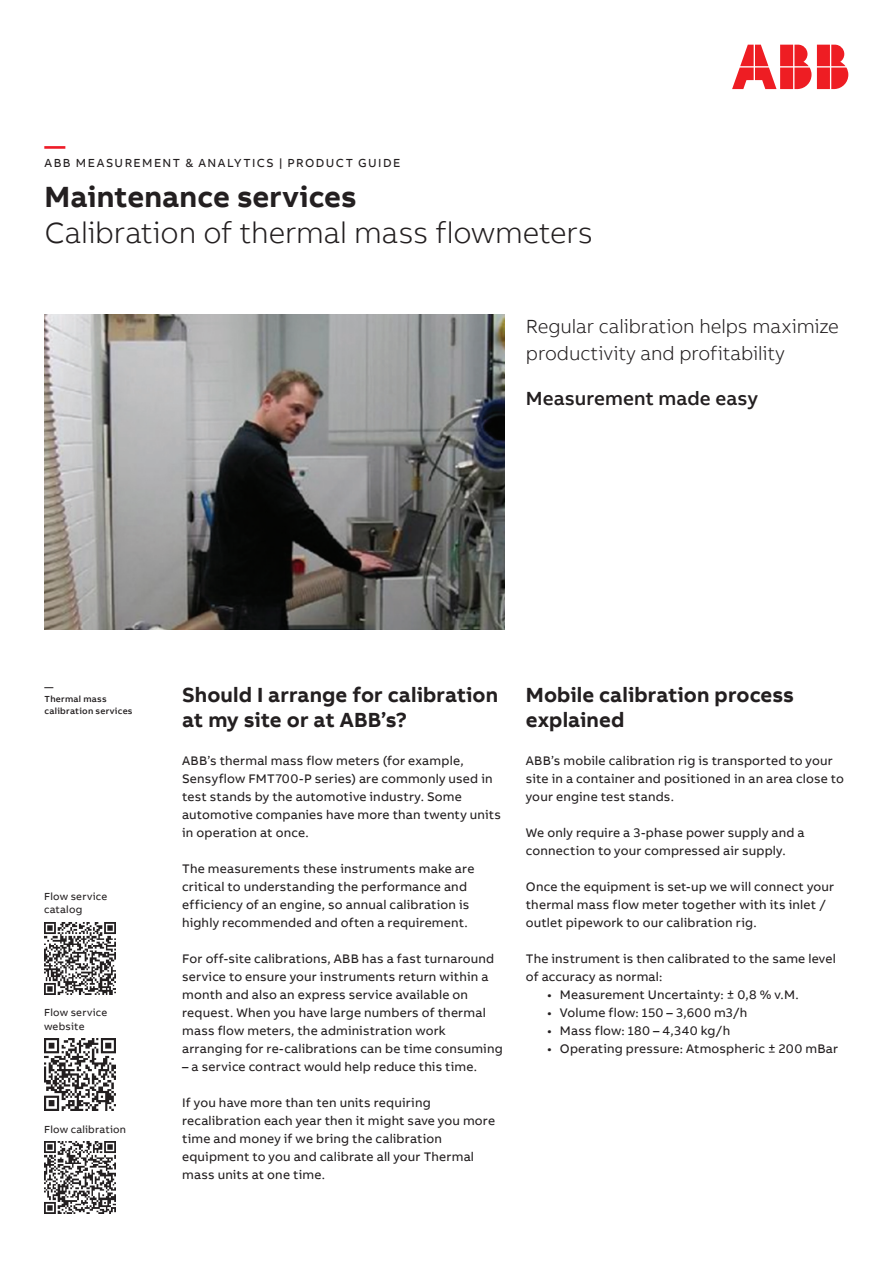
<style>
.page{position:relative;width:893px;height:1263px;background:#fff}
.page>*{position:absolute;margin:0;border:0;box-sizing:border-box;transform-origin:0 0}
.Subheadline_M_20pt_2{font:300 30px "AB Bvoice";letter-spacing:-.005em;color:#231f20}
.Headline_M_20pt_24pt{font:700 30px "AB Bvoice";letter-spacing:.005em;color:#231f20}
.Heading_Lvl_1_Bold_1{font:700 21px/25.2px "AB Bvoice";letter-spacing:.005em;color:#231f20}
.Headline_M_20pt_24pt-2{font:700 21px "AB Bvoice";color:#ee1c28}
.Lead_Light_13pt_18pt{font:300 19.5px/27px "AB Bvoice";letter-spacing:-.005em;color:#231f20}
.MME_13pt_12pt{font:500 19.5px "AB Bvoice";color:#231f20}
.Body_text_8_5pt_12pt{font:12.75px/18px "AB Bvoice";letter-spacing:.015em;color:#231f20}
.Category_M_8pt_9_6pt{font:12px "AB Bvoice";letter-spacing:.12em;color:#231f20}
.Table_Content_Left_7{font:10.5px/13.5px "AB Bvoice";letter-spacing:.02em;color:#231f20}
.Caption_6pt_8pt{font:500 9px/12px "AB Bvoice";letter-spacing:.03em;color:#231f20}
</style>
<div class="page">
<img style="left:45px;top:315px;width:460px;height:315px">
<svg style="left:732px;top:45px;width:116px;height:44px"></svg>
<img style="left:44px;top:922px;width:72px;height:72px">
<img style="left:44px;top:1039px;width:72px;height:72px">
<img style="left:44px;top:1142px;width:72px;height:72px">
<p class="Headline_M_20pt_24pt-2" style="left:45px;top:132px;width:22px">—</p>
<p class="Category_M_8pt_9_6pt" style="left:45px;top:156px;width:357px">ABB MEASUREMENT &amp; ANALYTICS | PRODUCT GUIDE</p>
<p class="Headline_M_20pt_24pt" style="left:45px;top:177px;width:314px">Maintenance services</p>
<p class="Subheadline_M_20pt_2" style="left:45px;top:215px;width:550px">Calibration of thermal mass flowmeters</p>
<p class="Lead_Light_13pt_18pt" style="left:526px;top:313px;width:314px">Regular calibration helps maximize productivity and profitability</p>
<p class="MME_13pt_12pt" style="left:526px;top:386px;width:234px">Measurement made easy</p>
<p class="Caption_6pt_8pt" style="left:45px;top:681px;width:10px">—</p>
<p class="Caption_6pt_8pt" style="left:45px;top:693px;width:89px">Thermal mass calibration services</p>
<p class="Table_Content_Left_7" style="left:44px;top:889px;width:65px">Flow service catalog</p>
<p class="Table_Content_Left_7" style="left:44px;top:1006px;width:65px">Flow service website</p>
<p class="Table_Content_Left_7" style="left:44px;top:1123px;width:84px">Flow calibration</p>
<p class="Heading_Lvl_1_Bold_1" style="left:182px;top:682px;width:317px">Should I arrange for calibration at my site or at ABB’s?</p>
<p class="Body_text_8_5pt_12pt" style="left:182px;top:751px;width:320px">ABB’s thermal mass flow meters (for example, Sensyflow FMT700-P series) are commonly used in test stands by the automotive industry. Some automotive companies have more than twenty units in operation at once.</p>
<p class="Body_text_8_5pt_12pt" style="left:182px;top:859px;width:294px">The measurements these instruments make are critical to understanding the performance and efficiency of an engine, so annual calibration is highly recommended and often a requirement.</p>
<p class="Body_text_8_5pt_12pt" style="left:182px;top:949px;width:322px">For off-site calibrations, ABB has a fast turnaround service to ensure your instruments return within a month and also an express service available on request. When you have large numbers of thermal mass flow meters, the administration work arranging for re-calibrations can be time consuming</p>
<p class="Body_text_8_5pt_12pt" style="left:182px;top:1057px;width:297px">– a service contract would help reduce this time.</p>
<p class="Body_text_8_5pt_12pt" style="left:182px;top:1093px;width:314px">If you have more than ten units requiring recalibration each year then it might save you more time and money if we bring the calibration equipment to you and calibrate all your Thermal mass units at one time.</p>
<p class="Heading_Lvl_1_Bold_1" style="left:526px;top:682px;width:270px">Mobile calibration process explained</p>
<p class="Body_text_8_5pt_12pt" style="left:526px;top:751px;width:320px">ABB’s mobile calibration rig is transported to your site in a container and positioned in an area close to your engine test stands.</p>
<p class="Body_text_8_5pt_12pt" style="left:526px;top:823px;width:280px">We only require a 3-phase power supply and a connection to your compressed air supply.</p>
<p class="Body_text_8_5pt_12pt" style="left:526px;top:877px;width:310px">Once the equipment is set-up we will connect your thermal mass flow meter together with its inlet / outlet pipework to our calibration rig.</p>
<p class="Body_text_8_5pt_12pt" style="left:526px;top:949px;width:311px">The instrument is then calibrated to the same level of accuracy as normal:</p>
<p class="Body_text_8_5pt_12pt" style="left:547px;top:985px;width:253px">• Measurement Uncertainty: ± 0,8 % v.M.</p>
<p class="Body_text_8_5pt_12pt" style="left:547px;top:1003px;width:202px">• Volume flow: 150 – 3,600 m3/h</p>
<p class="Body_text_8_5pt_12pt" style="left:547px;top:1021px;width:185px">• Mass flow: 180 – 4,340 kg/h</p>
<p class="Body_text_8_5pt_12pt" style="left:547px;top:1039px;width:292px">• Operating pressure: Atmospheric ± 200 mBar</p>
</div>
